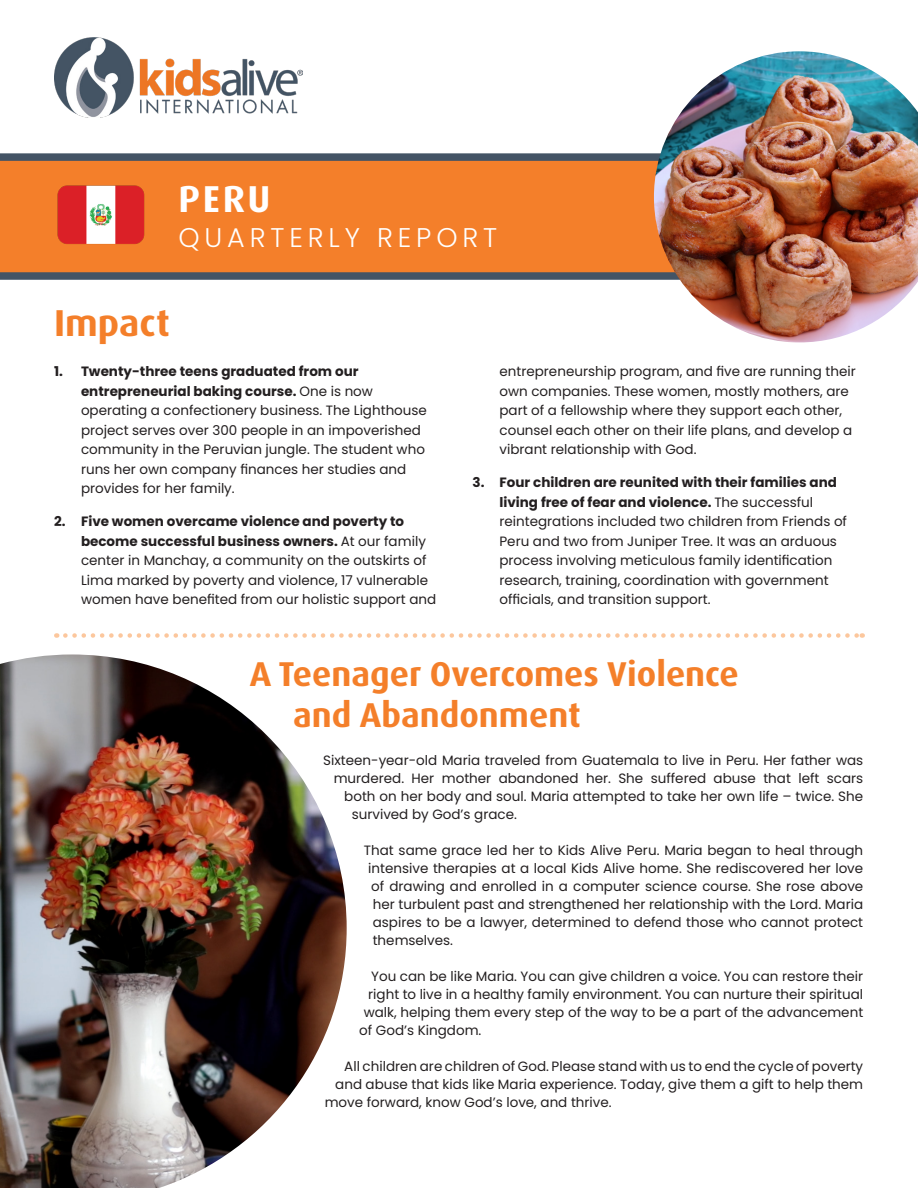
<style>
.page{position:relative;width:918px;height:1188px;background:#fff}
.page>*{position:absolute;margin:0;border:0;box-sizing:border-box;transform-origin:0 0}
.t1{font:700 37.5px "Dax Pro";color:#f47f2a}
.t2{font:700 37.5px "Dax Pro";color:#fff}
.t3{font:700 34.5px "Dax Pro";color:#f47f2a}
.t4{font:300 27px "Poppins";letter-spacing:.18em;color:#fff}
.t5{font:13.5px/19.5px "Poppins";color:#231f20}
.s1{font-weight:700}
</style>
<div class="page">
<img style="left:54px;top:38px;width:249px;height:80px">
<svg style="left:0;top:153px;width:654px;height:127px;background:#dd7a32"></svg>
<img style="left:0;top:654px;width:347px;height:534px">
<img style="left:654px;top:51px;width:264px;height:291px">
<img style="left:54px;top:183px;width:94px;height:68px">
<svg style="left:65px;top:633px;width:798px;height:5px"></svg>
<p class="t2" style="left:179px;top:174px;width:94px">PERU</p>
<p class="t4" style="left:178px;top:222px;width:320px">QUARTERLY REPORT</p>
<p class="t1" style="left:54px;top:298px;width:117px">Impact</p>
<p class="t5" style="left:81px;top:362px;width:348px;text-indent:-27px"><span class="s1">1. Twenty-three teens graduated from our entrepreneurial baking course.</span> One is now operating a confectionery business. The Lighthouse project serves over 300 people in an impoverished community in the Peruvian jungle. The student who runs her own company finances her studies and provides for her family.</p>
<p class="t5" style="left:81px;top:512px;width:357px;text-indent:-27px"><span class="s1">2. Five women overcame violence and poverty to become successful business owners.</span> At our family center in Manchay, a community on the outskirts of Lima marked by poverty and violence, 17 vulnerable women have benefited from our holistic support and</p>
<p class="t5" style="left:500px;top:362px;width:358px">entrepreneurship program, and five are running their own companies. These women, mostly mothers, are part of a fellowship where they support each other, counsel each other on their life plans, and develop a vibrant relationship with God.</p>
<p class="t5" style="left:500px;top:473px;width:349px;text-indent:-27px"><span class="s1">3. Four children are reunited with their families and living free of fear and violence.</span> The successful reintegrations included two children from Friends of Peru and two from Juniper Tree. It was an arduous process involving meticulous family identification research, training, coordination with government officials, and transition support.</p>
<p class="t3" style="left:250px;top:652px;width:491px">A Teenager Overcomes Violence</p>
<p class="t3" style="left:293px;top:693px;width:289px">and Abandonment</p>
<p class="t5" style="left:323px;top:751px;width:542px">Sixteen-year-old Maria traveled from Guatemala to live in Peru. Her father was</p>
<p class="t5" style="left:334px;top:769px;width:531px">murdered. Her mother abandoned her. She suffered abuse that left scars</p>
<p class="t5" style="left:344px;top:787px;width:520px">both on her body and soul. Maria attempted to take her own life – twice. She</p>
<p class="t5" style="left:352px;top:805px;width:167px">survived by God’s grace.</p>
<p class="t5" style="left:364px;top:841px;width:501px">That same grace led her to Kids Alive Peru. Maria began to heal through</p>
<p class="t5" style="left:368px;top:859px;width:497px">intensive therapies at a local Kids Alive home. She rediscovered her love</p>
<p class="t5" style="left:371px;top:877px;width:494px">of drawing and enrolled in a computer science course. She rose above</p>
<p class="t5" style="left:373px;top:895px;width:492px">her turbulent past and strengthened her relationship with the Lord. Maria</p>
<p class="t5" style="left:373px;top:913px;width:492px">aspires to be a lawyer, determined to defend those who cannot protect</p>
<p class="t5" style="left:373px;top:931px;width:82px">themselves.</p>
<p class="t5" style="left:371px;top:967px;width:494px">You can be like Maria. You can give children a voice. You can restore their</p>
<p class="t5" style="left:368px;top:985px;width:496px">right to live in a healthy family environment. You can nurture their spiritual</p>
<p class="t5" style="left:364px;top:1003px;width:501px">walk, helping them every step of the way to be a part of the advancement</p>
<p class="t5" style="left:359px;top:1021px;width:124px">of God’s Kingdom.</p>
<p class="t5" style="left:344px;top:1057px;width:521px">All children are children of God. Please stand with us to end the cycle of poverty</p>
<p class="t5" style="left:335px;top:1075px;width:529px">and abuse that kids like Maria experience. Today, give them a gift to help them</p>
<p class="t5" style="left:325px;top:1093px;width:288px">move forward, know God’s love, and thrive.</p>
</div>
